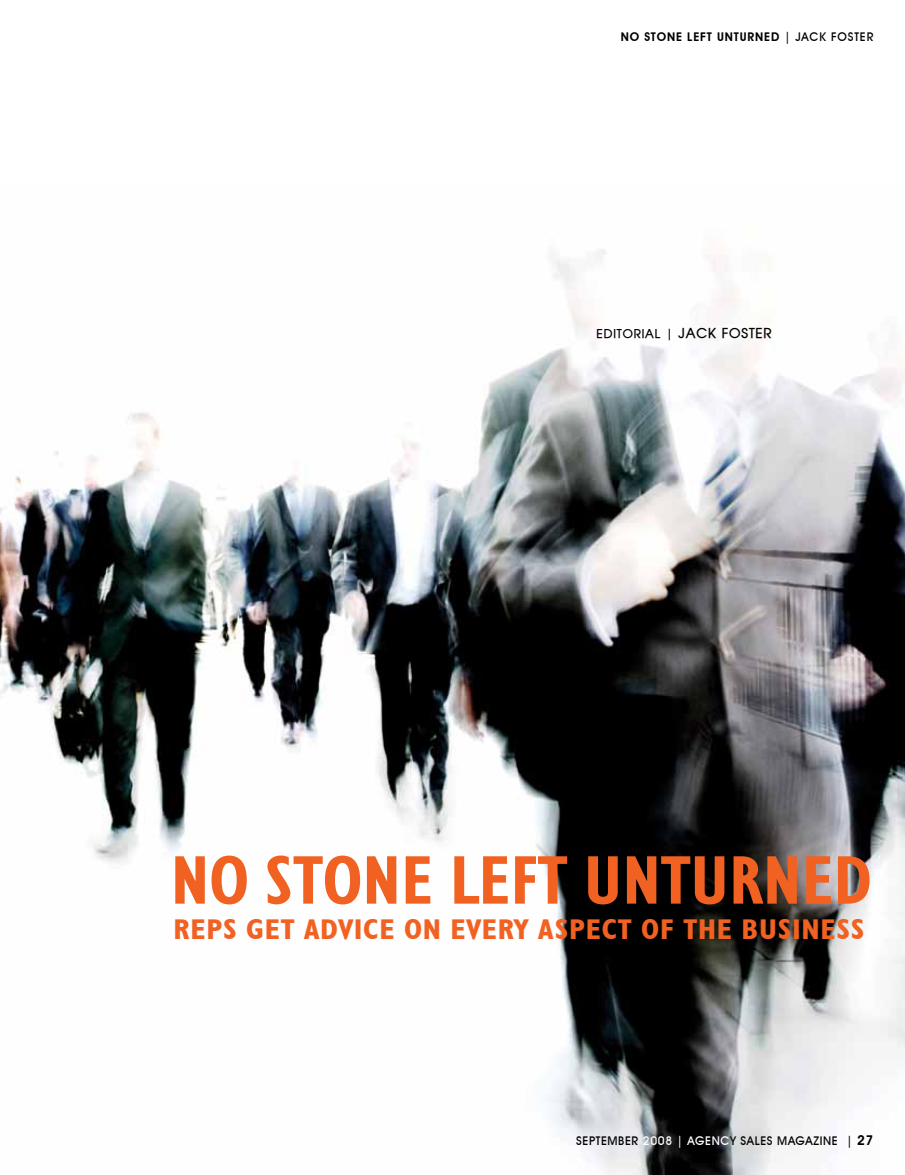
<style>
.page{position:relative;width:905px;height:1175px;background:#fff}
.page>*{position:absolute;margin:0;border:0;box-sizing:border-box;transform-origin:0 0}
.t1{font:condensed 66px "Humanist 521 BT";color:#f16122;scale:1.35 1}
.t2{font:700 condensed 28.5px "Humanist 521 BT";letter-spacing:.025em;color:#f16122;scale:1.08 1}
.t3{font:700 13.5px "Atilla";letter-spacing:.075em;color:#000}
.t4{font:500 12px "Avant Garde IT Cby BT";letter-spacing:.05em;color:#000}
.t5{font:600 12px "Avant Garde IT Cby BT";letter-spacing:.07em;color:#000}
.s1{font-weight:500}
.s2{font-size:12px}
.s3{font-size:15px}
.s4{color:#fff}
.s5{font-weight:600;font-size:13.5px}
</style>
<div class="page">
<img style="left:0;top:249px;width:904px;height:925px">
<svg style="left:174px;top:854px;width:74px;height:51px"></svg>
<svg style="left:266px;top:854px;width:131px;height:51px"></svg>
<svg style="left:404px;top:855px;width:27px;height:49px"></svg>
<svg style="left:453px;top:855px;width:115px;height:49px"></svg>
<svg style="left:587px;top:855px;width:32px;height:50px;background:#481c0a"></svg>
<svg style="left:625px;top:855px;width:100px;height:50px;background:#411a09"></svg>
<svg style="left:732px;top:855px;width:66px;height:50px;background:#6a3a25"></svg>
<svg style="left:805px;top:855px;width:65px;height:49px;background:#be9384"></svg>
<p class="t5" style="left:620px;top:29px;width:254px">NO STONE LEFT UNTURNED <span class="s1">| JACK FOSTER</span></p>
<p class="t3" style="left:596px;top:324px;width:176px"><span class="s2">EDITORIAL</span> <span class="s3">|</span> JACK FOSTER</p>
<h1 class="t1" style="left:171px;top:842px;width:521px">NO STONE LEFT UNTURNED</h1>
<p class="t2" style="left:173px;top:911px;width:641px">REPS GET ADVICE ON EVERY ASPECT OF THE BUSINESS</p>
<p class="t4" style="left:576px;top:1133px;width:299px">SEPTEMBER <span class="s4">2008 | AGENC</span>Y SALES MAGAZINE | <span class="s5">27</span></p>
</div>
